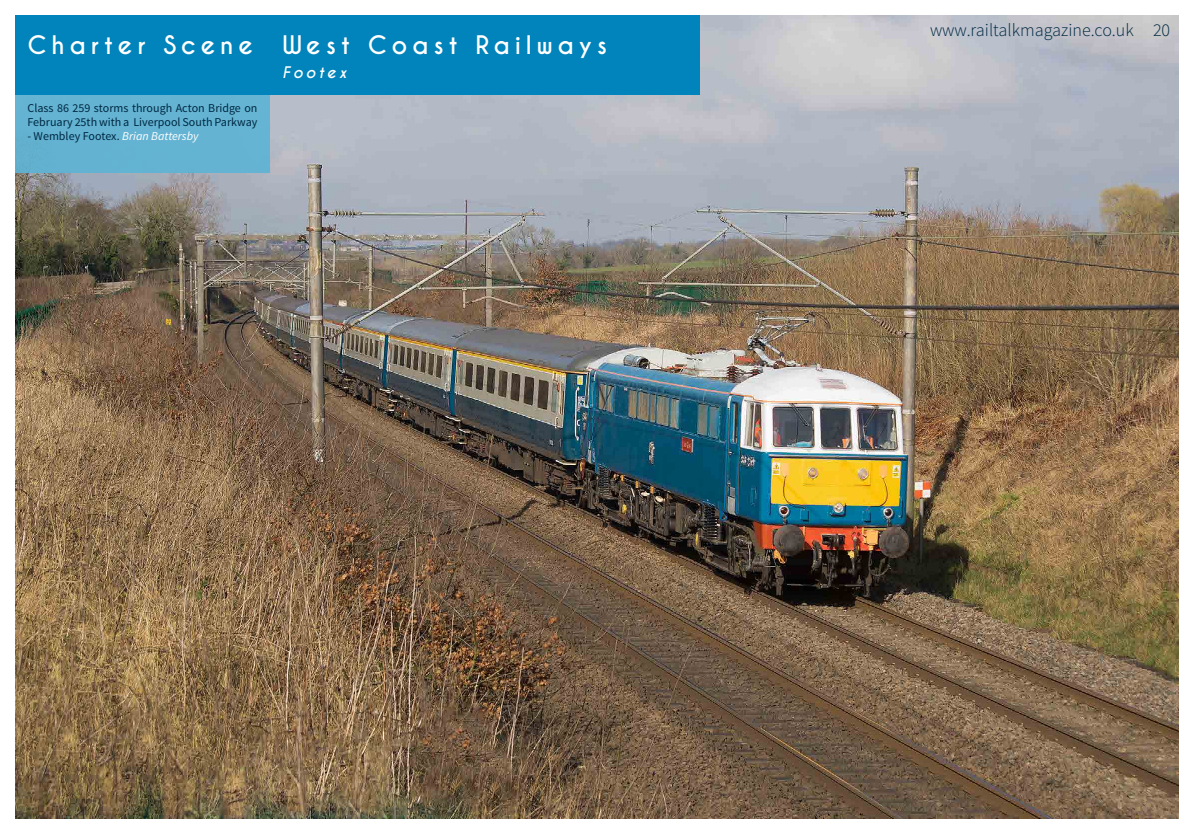
<style>
.page{position:relative;width:1194px;height:834px;background:#fff}
.page>*{position:absolute;margin:0;border:0;box-sizing:border-box;transform-origin:0 0}
.t1{font:700 24px "Caviar Dreams";letter-spacing:.2em;color:#fff}
.t2{font:300 18px "Source Sans Pro";color:#002841}
.t3{font:italic 700 15px "Caviar Dreams";letter-spacing:.2em;color:#fff}
.t4{font:12px/14.4px "Source Sans Pro";color:#002841}
.s1{font-style:italic;color:#fff}
</style>
<div class="page">
<img style="left:15px;top:15px;width:1164px;height:804px">
<div style="left:15px;top:95px;width:255px;height:77px;background:#64b3d2"></div>
<div style="left:15px;top:15px;width:255px;height:80px;background:#0084bb"></div>
<div style="left:270px;top:15px;width:430px;height:80px;background:#0084bb"></div>
<h1 class="t1" style="left:28px;top:30px;width:581px">Charter Scene West Coast Railways</h1>
<p class="t3" style="left:282px;top:63px;width:66px">Footex</p>
<p class="t4" style="left:28px;top:101px;width:232px">Class 86 259 storms through Acton Bridge on<br>February 25th with a Liverpool South Parkway</p>
<p class="t4" style="left:28px;top:129px;width:172px">- Wembley Footex. <span class="s1">Brian Battersby</span></p>
<h2 class="t2" style="left:930px;top:19px;width:241px">www.railtalkmagazine.co.uk 20</h2>
</div>
